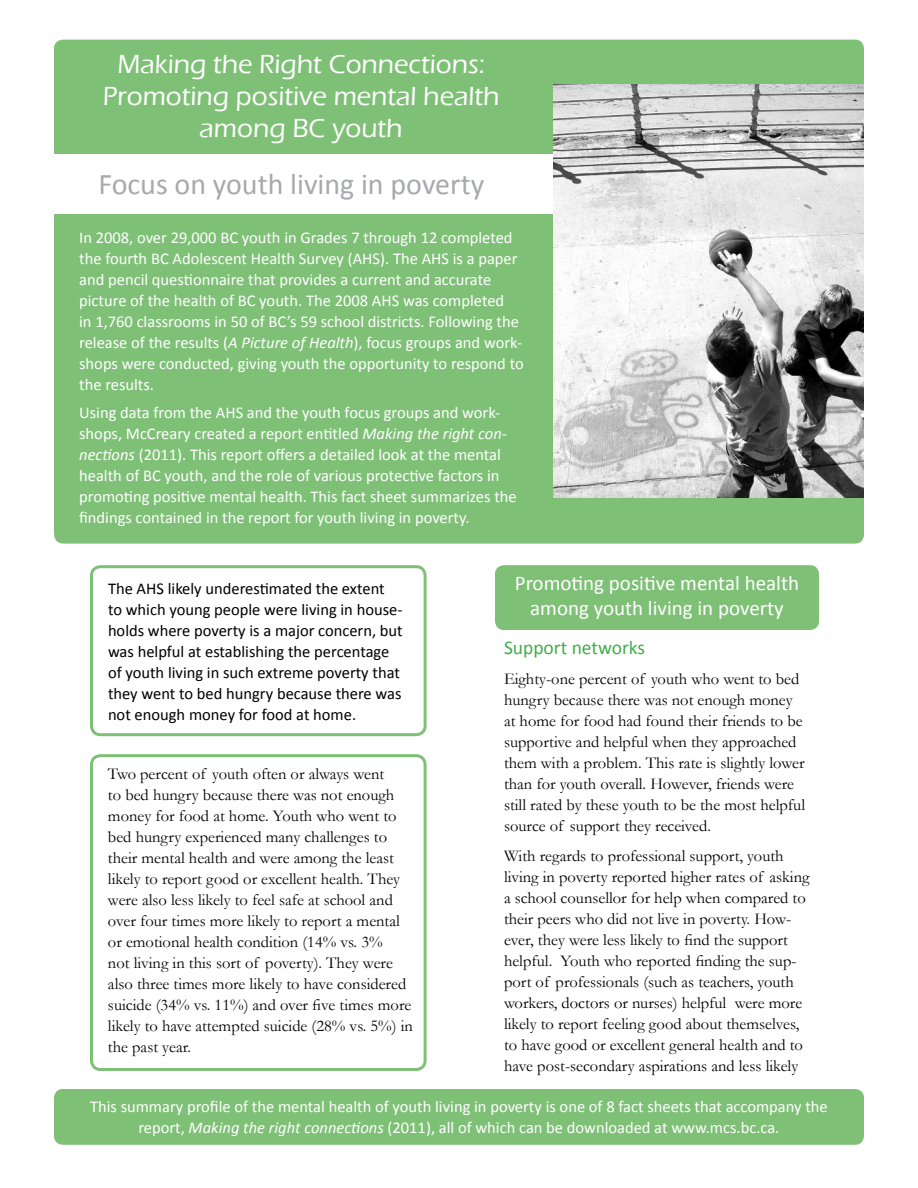
<style>
.page{position:relative;width:918px;height:1188px;background:#fff}
.page>*{position:absolute;margin:0;border:0;box-sizing:border-box;transform-origin:0 0}
.t1{font:30px "Calibri";color:#a8a9ad}
.t2{font:500 27px/32.4px "Eras ITC";color:#fff;text-align:center}
.t3{font:21px/25.2px "Calibri";color:#fff;text-align:center}
.t4{font:19.5px "Calibri";color:#40ae49}
.t5{font:16.5px/21px "Garamond";color:#000}
.t6{font:16.5px/21px "Calibri";color:#fff}
.t7{font:16.5px/21px "Calibri";color:#000}
.s1{font-style:italic}
</style>
<div class="page">
<div style="left:54px;top:108px;width:500px;height:369px;background:#7fc077"></div>
<div style="left:90px;top:754px;width:337px;height:317px;border:3px solid #7fc077;border-radius:9px"></div>
<div style="left:54px;top:477px;width:810px;height:67px;background:#7fc077"></div>
<div style="left:54px;top:40px;width:810px;height:68px;background:#7fc077"></div>
<div style="left:54px;top:155px;width:500px;height:59px;background:#fff"></div>
<div style="left:54px;top:1089px;width:810px;height:56px;background:#7fc077;border-radius:9px"></div>
<div style="left:90px;top:565px;width:337px;height:171px;border:3px solid #7fc077;border-radius:9px"></div>
<div style="left:495px;top:565px;width:324px;height:65px;background:#7fc077;border-radius:9px"></div>
<img style="left:554px;top:84px;width:310px;height:414px">
<p class="t2" style="left:103px;top:48px;width:398px">Making the Right Connections:<br>Promoting positive mental health among BC youth</p>
<p class="t1" style="left:98px;top:165px;width:387px">Focus on youth living in poverty</p>
<p class="t6" style="left:79px;top:227px;width:446px">In 2008, over 29,000 BC youth in Grades 7 through 12 completed the fourth BC Adolescent Health Survey (AHS). The AHS is a paper and pencil questionnaire that provides a current and accurate picture of the health of BC youth. The 2008 AHS was completed<br>in 1,760 classrooms in 50 of BC’s 59 school districts. Following the release of the results (<span class="s1">A Picture of Health</span>), focus groups and work&shy;shops were conducted, giving youth the opportunity to respond to the results.</p>
<p class="t6" style="left:79px;top:402px;width:439px">Using data from the AHS and the youth focus groups and work&shy;shops, McCreary created a report entitled <span class="s1">Making the right con&shy;nections</span> (2011). This report offers a detailed look at the mental health of BC youth, and the role of various protective factors in promoting positive mental health. This fact sheet summarizes the findings contained in the report for youth living in poverty.</p>
<p class="t7" style="left:108px;top:578px;width:296px">The AHS likely underestimated the extent to which young people were living in house&shy;holds where poverty is a major concern, but was helpful at establishing the percentage of youth living in such extreme poverty that they went to bed hungry because there was not enough money for food at home.</p>
<p class="t5" style="left:108px;top:763px;width:306px">Two percent of youth often or always went<br>to bed hungry because there was not enough money for food at home. Youth who went to bed hungry experienced many challenges to their mental health and were among the least likely to report good or excellent health. They were also less likely to feel safe at school and over four times more likely to report a mental or emotional health condition (14% vs. 3%<br>not living in this sort of poverty). They were also three times more likely to have considered suicide (34% vs. 11%) and over five times more likely to have attempted suicide (28% vs. 5%) in the past year.</p>
<p class="t3" style="left:515px;top:570px;width:286px">Promoting positive mental health among youth living in poverty</p>
<p class="t4" style="left:504px;top:635px;width:143px">Support networks</p>
<p class="t5" style="left:504px;top:668px;width:303px">Eighty-one percent of youth who went to bed hungry because there was not enough money at home for food had found their friends to be supportive and helpful when they approached them with a problem. This rate is slightly lower than for youth overall. However, friends were still rated by these youth to be the most helpful source of support they received.</p>
<p class="t5" style="left:504px;top:845px;width:307px">With regards to professional support, youth living in poverty reported higher rates of asking a school counsellor for help when compared to their peers who did not live in poverty. How&shy;ever, they were less likely to find the support helpful. Youth who reported finding the sup&shy;port of professionals (such as teachers, youth workers, doctors or nurses) helpful were more likely to report feeling good about themselves, to have good or excellent general health and to have post-secondary aspirations and less likely</p>
<p class="t6" style="left:90px;top:1096px;width:739px;text-align:center">This summary profile of the mental health of youth living in poverty is one of 8 fact sheets that accompany the report, <span class="s1">Making the right connections</span> (2011), all of which can be downloaded at www.mcs.bc.ca.</p>
</div>
